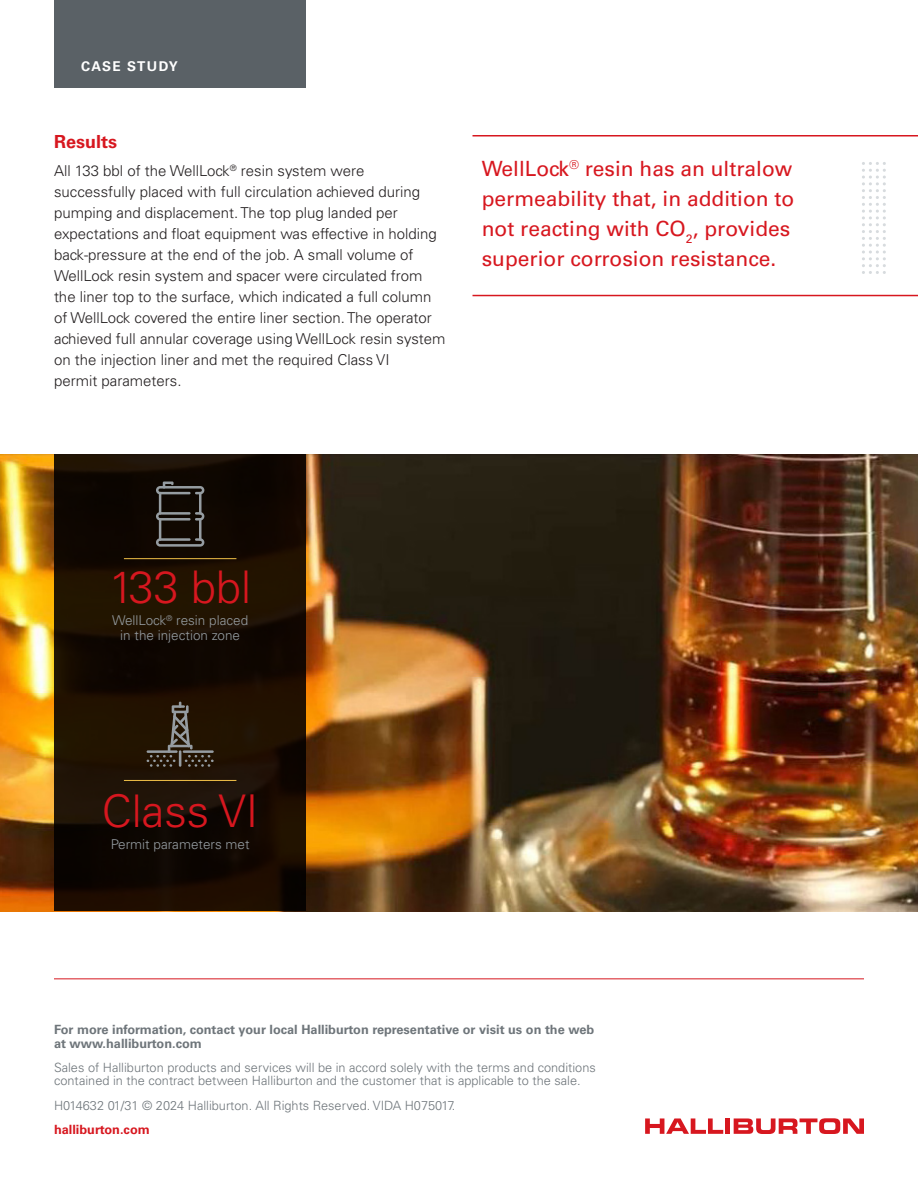
<style>
.page{position:relative;width:918px;height:1188px;background:#fff}
.page>*{position:absolute;margin:0;border:0;box-sizing:border-box;transform-origin:0 0}
._02_Body_10pt{font:300 45px "Univers LT Std";color:#d7171f}
._03_Pull_Quotes{font:21px/30px "Univers LT Std";color:#d7171f}
._02_Subhead__2{font:700 18px "Univers LT Std";color:#d7171f}
._02_Body_10pt-2{font:300 15px/21px "Univers LT Std";color:#231f20}
._02_Body_10pt-3{font:300 13.5px/15px "Univers LT Std";color:#959ca1;text-align:center}
.t1{font:700 13.5px "Univers LT Std";letter-spacing:.1em;color:#fff}
._05_Disclosure-Copyright{font:300 12.75px/13.5px "Univers LT Std";color:#6e757a}
._05_Disclosure-Copyright-2{font:700 12.75px/13.5px "Univers LT Std";color:#6e757a}
._05_Disclosure-Copyright-3{font:700 12.75px "Univers LT Std";color:#d7171f}
</style>
<div class="page">
<hr style="left:472px;top:135px;width:446px;height:1px;background:#d7171f">
<hr style="left:472px;top:295px;width:446px;height:1px;background:#d7171f">
<img style="left:862px;top:162px;width:24px;height:112px">
<img style="left:0;top:455px;width:918px;height:456px">
<svg style="left:54px;top:455px;width:252px;height:456px;background:#170c01"></svg>
<hr style="left:124px;top:780px;width:112px;height:1px;background:#f1c148">
<hr style="left:124px;top:558px;width:112px;height:1px;background:#f1c148">
<svg style="left:156px;top:512px;width:48px;height:9px"></svg>
<hr style="left:159px;top:518px;width:2px;height:23px;background:#959ca1">
<hr style="left:159px;top:492px;width:2px;height:23px;background:#959ca1">
<hr style="left:199px;top:518px;width:3px;height:23px;background:#959ca1">
<hr style="left:199px;top:492px;width:3px;height:23px;background:#959ca1">
<svg style="left:156px;top:538px;width:48px;height:9px"></svg>
<svg style="left:156px;top:482px;width:48px;height:12px"></svg>
<svg style="left:147px;top:702px;width:67px;height:65px;background:#372b1d"></svg>
<svg style="left:645px;top:1118px;width:78px;height:16px"></svg>
<hr style="left:726px;top:1118px;width:4px;height:16px;background:#d7171f">
<svg style="left:734px;top:1118px;width:130px;height:16px"></svg>
<hr style="left:54px;top:978px;width:810px;height:1px;background:#d7171f">
<div style="left:54px;top:0;width:252px;height:88px;background:#5a6166"></div>
<p class="t1" style="left:81px;top:58px;width:98px">CASE STUDY</p>
<p class="_02_Subhead__2" style="left:54px;top:131px;width:65px">Results</p>
<p class="_02_Body_10pt-2" style="left:54px;top:160px;width:393px">All 133 bbl of the WellLock<sup>®</sup> resin system were successfully placed with full circulation achieved during pumping and displacement. The top plug landed per expectations and float equipment was effective in holding back-pressure at the end of the job. A small volume of WellLock resin system and spacer were circulated from the liner top to the surface, which indicated a full column of WellLock covered the entire liner section. The operator achieved full annular coverage using WellLock resin system on the injection liner and met the required Class VI<br>permit parameters.</p>
<p class="_03_Pull_Quotes" style="left:482px;top:153px;width:314px">WellLock<sup>®</sup> resin has an ultralow permeability that, in addition to not reacting with CO<sub>2</sub>, provides superior corrosion resistance.</p>
<p class="_02_Body_10pt" style="left:109px;top:560px;width:144px">133 bbl</p>
<p class="_02_Body_10pt-3" style="left:112px;top:613px;width:138px">WellLock<sup>®</sup> resin placed in the injection zone</p>
<p class="_02_Body_10pt" style="left:102px;top:784px;width:158px">Class VI</p>
<p class="_02_Body_10pt-3" style="left:111px;top:836px;width:140px">Permit parameters met</p>
<p class="_05_Disclosure-Copyright-2" style="left:54px;top:1023px;width:542px">For more information, contact your local Halliburton representative or visit us on the web at www.halliburton.com</p>
<p class="_05_Disclosure-Copyright" style="left:54px;top:1061px;width:543px">Sales of Halliburton products and services will be in accord solely with the terms and conditions contained in the contract between Halliburton and the customer that is applicable to the sale.</p>
<p class="_05_Disclosure-Copyright" style="left:54px;top:1098px;width:403px">H014632 01/31 © 2024 Halliburton. All Rights Reserved. VIDA H075017.</p>
<p class="_05_Disclosure-Copyright-3" style="left:54px;top:1122px;width:97px">halliburton.com</p>
</div>
